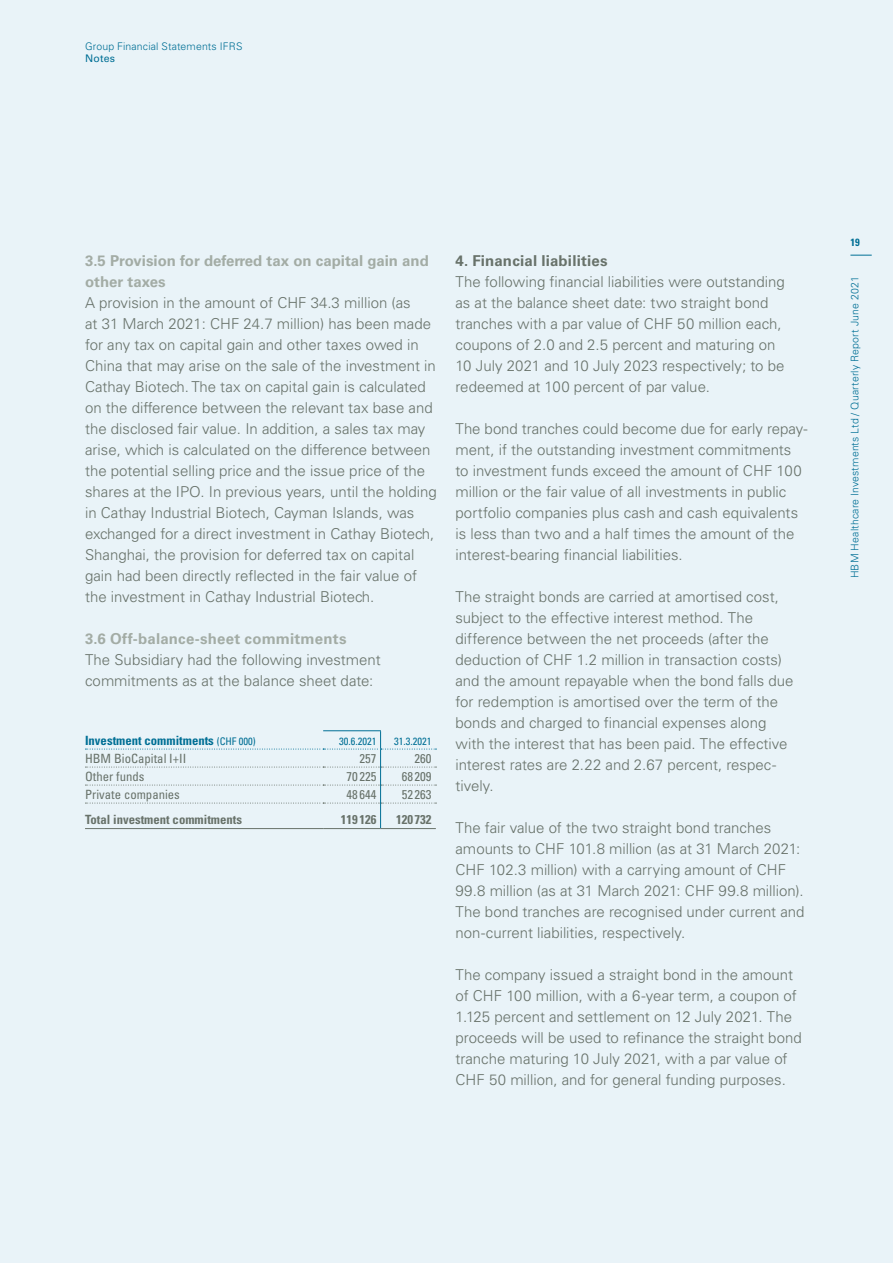
<style>
.page{position:relative;width:893px;height:1263px;background:#e9f3f8}
.page>*{position:absolute;margin:0;border:0;box-sizing:border-box;transform-origin:0 0}
.t1{font:300 15px/21px "Univers LT Std";color:#68726a}
.t2{font:700 15px/21px "Univers LT Std";color:#a3aca5}
.t3{font:700 15px "Univers LT Std";letter-spacing:.01em;color:#68726a}
.t4{font:condensed 12.75px "Univers LT Std";color:#68726a}
.t5{font:700 condensed 12.75px "Univers LT Std";color:#68726a}
.t6{font:700 condensed 12.75px "Univers LT Std";color:#006f95}
.t7{font:300 10.5px "Univers LT Std";letter-spacing:.015em;color:#006f95}
.t8{font:condensed 10.5px "Univers LT Std";color:#006f95}
.t9{font:10.5px "Univers LT Std";letter-spacing:.02em;color:#006f95}
.t10{font:700 condensed 10.5px "Univers LT Std";color:#006f95}
.s1{font-weight:400;font-size:10.5px}
</style>
<div class="page">
<svg style="left:850px;top:255px;width:22px;height:1px"></svg>
<hr style="left:85px;top:828px;width:238px;height:1px;background:#68726a">
<hr style="left:323px;top:828px;width:58px;height:1px;background:#68726a">
<hr style="left:381px;top:828px;width:55px;height:1px;background:#68726a">
<hr style="left:323px;top:730px;width:58px;height:1px;background:#006f95">
<svg style="left:85px;top:731px;width:351px;height:97px"></svg>
<p class="t7" style="left:85px;top:40px;width:159px">Group Financial Statements IFRS</p>
<p class="t9" style="left:85px;top:52px;width:32px">Notes</p>
<p class="t2" style="left:85px;top:250px;width:345px">3.5 Provision for deferred tax on capital gain and other taxes</p>
<p class="t1" style="left:85px;top:292px;width:353px">A provision in the amount of CHF 34.3 million (as<br>at 31 March 2021: CHF 24.7 million) has been made for any tax on capital gain and other taxes owed in China that may arise on the sale of the investment in Cathay Biotech. The tax on capital gain is calculated on the difference between the relevant tax base and the disclosed fair value. In addition, a sales tax may arise, which is calculated on the difference between the potential selling price and the issue price of the shares at the IPO. In previous years, until the holding in Cathay Industrial Biotech, Cayman Islands, was exchanged for a direct investment in Cathay Biotech, Shanghai, the provision for deferred tax on capital gain had been directly reflected in the fair value of the investment in Cathay Industrial Biotech.</p>
<p class="t2" style="left:85px;top:628px;width:263px">3.6 Off-balance-sheet commitments</p>
<p class="t1" style="left:85px;top:649px;width:297px">The Subsidiary had the following investment commitments as at the balance sheet date:</p>
<p class="t6" style="left:85px;top:732px;width:172px">Investment commitments <span class="s1">(CHF 000)</span></p>
<p class="t8" style="left:339px;top:734px;width:39px">30.6.2021</p>
<p class="t8" style="left:394px;top:734px;width:39px">31.3.2021</p>
<p class="t4" style="left:85px;top:750px;width:103px">HBM BioCapital I+II</p>
<p class="t4" style="left:359px;top:750px;width:18px">257</p>
<p class="t4" style="left:415px;top:750px;width:18px">260</p>
<p class="t4" style="left:85px;top:768px;width:61px">Other funds</p>
<p class="t4" style="left:346px;top:768px;width:31px">70 225</p>
<p class="t4" style="left:402px;top:768px;width:31px">68 209</p>
<p class="t4" style="left:85px;top:786px;width:96px">Private companies</p>
<p class="t4" style="left:346px;top:786px;width:31px">48 644</p>
<p class="t4" style="left:402px;top:786px;width:31px">52 263</p>
<p class="t5" style="left:85px;top:812px;width:159px">Total investment commitments</p>
<p class="t5" style="left:341px;top:812px;width:37px">119 126</p>
<p class="t5" style="left:396px;top:812px;width:37px">120 732</p>
<p class="t3" style="left:455px;top:252px;width:154px">4. Financial liabilities</p>
<p class="t1" style="left:455px;top:271px;width:331px">The following financial liabilities were outstanding as at the balance sheet date: two straight bond tranches with a par value of CHF 50 million each, coupons of 2.0 and 2.5 percent and maturing on 10 July 2021 and 10 July 2023 respectively; to be redeemed at 100 percent of par value.</p>
<p class="t1" style="left:455px;top:418px;width:353px">The bond tranches could become due for early repay&shy;ment, if the outstanding investment commitments to investment funds exceed the amount of CHF 100 million or the fair value of all investments in public portfolio companies plus cash and cash equivalents is less than two and a half times the amount of the interest-bearing financial liabilities.</p>
<p class="t1" style="left:455px;top:586px;width:340px">The straight bonds are carried at amortised cost, subject to the effective interest method. The difference between the net proceeds (after the deduction of CHF 1.2 million in transaction costs) and the amount repayable when the bond falls due for redemption is amortised over the term of the bonds and charged to financial expenses along with the interest that has been paid. The effective interest rates are 2.22 and 2.67 percent, respec&shy;tively.</p>
<p class="t1" style="left:455px;top:817px;width:351px">The fair value of the two straight bond tranches amounts to CHF 101.8 million (as at 31 March 2021:<br>CHF 102.3 million) with a carrying amount of CHF 99.8 million (as at 31 March 2021: CHF 99.8 million).<br>The bond tranches are recognised under current and non-current liabilities, respectively.</p>
<p class="t1" style="left:455px;top:964px;width:348px">The company issued a straight bond in the amount of CHF 100 million, with a 6-year term, a coupon of 1.125 percent and settlement on 12 July 2021. The proceeds will be used to refinance the straight bond tranche maturing 10 July 2021, with a par value of CHF 50 million, and for general funding purposes.</p>
<p class="t10" style="left:850px;top:236px;width:11px">19</p>
<p class="t7" style="left:848px;top:578px;width:304px;rotate:-90deg">HBM Healthcare Investments Ltd / Quarterly Report June 2021</p>
</div>
